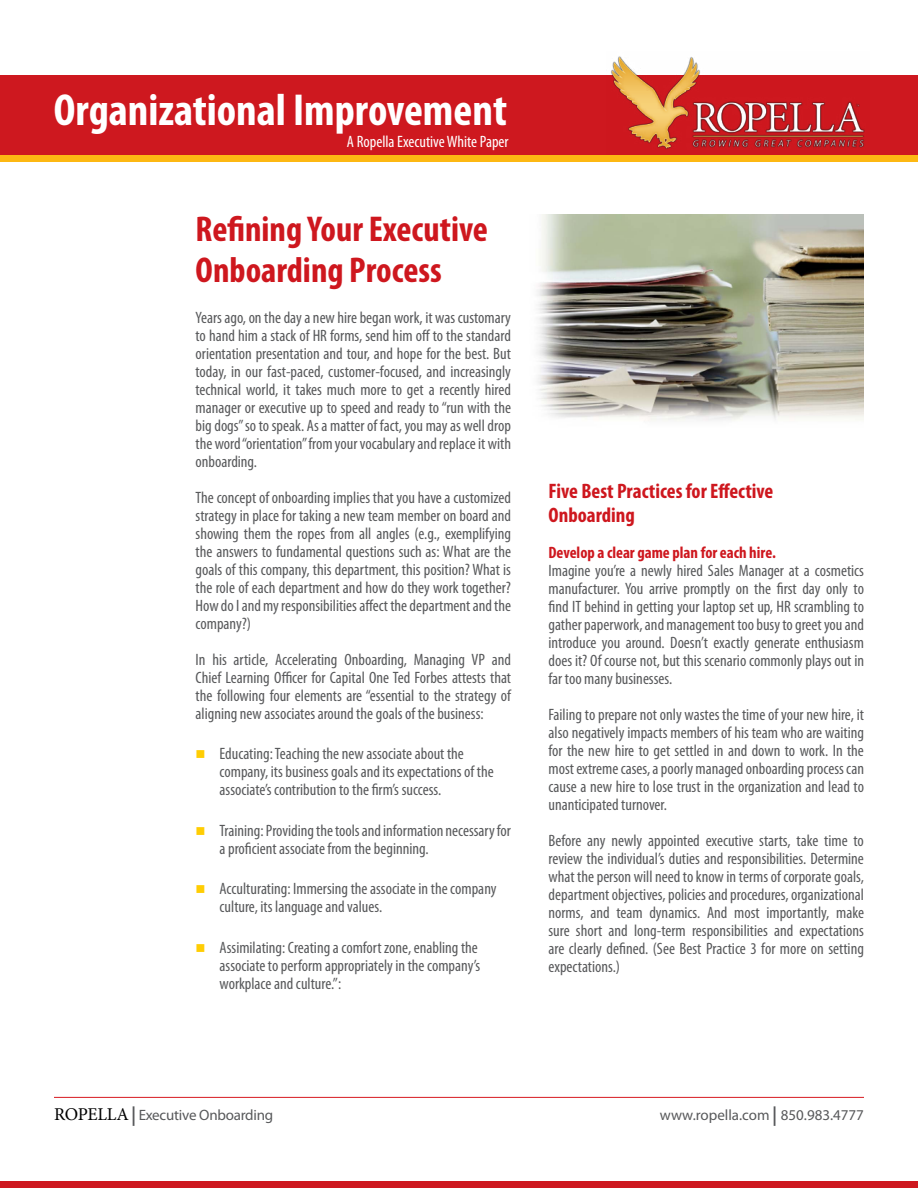
<style>
.page{position:relative;width:918px;height:1188px;background:#fff}
.page>*{position:absolute;margin:0;border:0;box-sizing:border-box;transform-origin:0 0}
.t1{font:700 condensed 45px "Myriad Pro";color:#fff}
.t2{font:700 condensed 36px/40.5px "Myriad Pro";color:#ce171e}
.t3{font:700 condensed 21px/24px "Myriad Pro";color:#ce171e}
.t4{font:condensed 16.5px/18px "Myriad Pro";color:#58595b;text-align:justify}
.t5{font:700 condensed 16.5px "Myriad Pro";color:#ce171e}
.t6{font:condensed 16.5px "Myriad Pro";color:#fff}
.t7{font:15px "Myriad Pro";letter-spacing:-.01em;color:#58595b}
.s1{color:#ffcd03}
.s2{font-family:"Minion Pro";font-size:18px;color:#000}
.s3{font-weight:600;font-size:19.5px}
</style>
<div class="page">
<img style="left:537px;top:214px;width:327px;height:207px">
<div style="left:0;top:136px;width:918px;height:26px;background:#fdb813"></div>
<div style="left:0;top:75px;width:918px;height:80px;background:#ce181f"></div>
<div style="left:0;top:1181px;width:918px;height:7px;background:#ce181f"></div>
<img style="left:611px;top:56px;width:254px;height:93px">
<hr style="left:54px;top:1097px;width:810px;height:1px;background:#d71920">
<h1 class="t1" style="left:54px;top:81px;width:455px">Organizational Improvement</h1>
<p class="t6" style="left:347px;top:132px;width:163px">A Ropella Executive White Paper</p>
<h2 class="t2" style="left:196px;top:208px;width:294px">Refining Your Executive<br>Onboarding Process</h2>
<p class="t4" style="left:196px;top:308px;width:317px">Years ago, on the day a new hire began work, it was customary to hand him a stack of HR forms, send him off to the standard orientation presentation and tour, and hope for the best. But today, in our fast-paced, customer-focused, and increasingly technical world, it takes much more to get a recently hired manager or executive up to speed and ready to “run with the big dogs” so to speak. As a matter of fact, you may as well drop the word “orientation” from your vocabulary and replace it with onboarding.</p>
<p class="t4" style="left:196px;top:488px;width:317px">The concept of onboarding implies that you have a customized strategy in place for taking a new team member on board and showing them the ropes from all angles (e.g., exemplifying the answers to fundamental questions such as: What are the goals of this company, this department, this position? What is the role of each department and how do they work together?<br>How do I and my responsibilities affect the department and the company?)</p>
<p class="t4" style="left:196px;top:650px;width:317px">In his article, Accelerating Onboarding, Managing VP and Chief Learning Officer for Capital One Ted Forbes attests that the following four elements are “essential to the strategy of aligning new associates around the goals of the business:</p>
<p class="t4" style="left:220px;top:745px;width:276px;text-align:left;text-indent:-24px"><span class="s1">■</span> Educating: Teaching the new associate about the company, its business goals and its expectations of the associate’s contribution to the firm’s success.</p>
<p class="t4" style="left:220px;top:821px;width:293px;text-indent:-24px"><span class="s1">■</span> Training: Providing the tools and information necessary for a proficient associate from the beginning.</p>
<p class="t4" style="left:220px;top:880px;width:278px;text-indent:-24px"><span class="s1">■</span> Acculturating: Immersing the associate in the company culture, its language and values.</p>
<p class="t4" style="left:220px;top:938px;width:262px;text-align:left;text-indent:-24px"><span class="s1">■</span> Assimilating: Creating a comfort zone, enabling the associate to perform appropriately in the company’s workplace and culture.”:</p>
<p class="t3" style="left:549px;top:479px;width:226px">Five Best Practices for Effective<br>Onboarding</p>
<p class="t5" style="left:549px;top:542px;width:229px">Develop a clear game plan for each hire.</p>
<p class="t4" style="left:549px;top:561px;width:317px">Imagine you’re a newly hired Sales Manager at a cosmetics manufacturer. You arrive promptly on the first day only to find IT behind in getting your laptop set up, HR scrambling to gather paperwork, and management too busy to greet you and introduce you around. Doesn’t exactly generate enthusiasm does it? Of course not, but this scenario commonly plays out in far too many businesses.</p>
<p class="t4" style="left:549px;top:705px;width:317px">Failing to prepare not only wastes the time of your new hire, it also negatively impacts members of his team who are waiting for the new hire to get settled in and down to work. In the most extreme cases, a poorly managed onboarding process can cause a new hire to lose trust in the organization and lead to unanticipated turnover.</p>
<p class="t4" style="left:549px;top:831px;width:317px">Before any newly appointed executive starts, take time to review the individual’s duties and responsibilities. Determine what the person will need to know in terms of corporate goals, department objectives, policies and procedures, organizational norms, and team dynamics. And most importantly, make sure short and long-term responsibilities and expectations are clearly defined. (See Best Practice 3 for more on setting expectations.)</p>
<p class="t7" style="left:54px;top:1106px;width:221px"><span class="s2">ROPELLA</span><span class="s3">|</span> Executive Onboarding</p>
<p class="t7" style="left:660px;top:1106px;width:206px">www.ropella.com <span class="s3">|</span> 850.983.4777</p>
</div>
